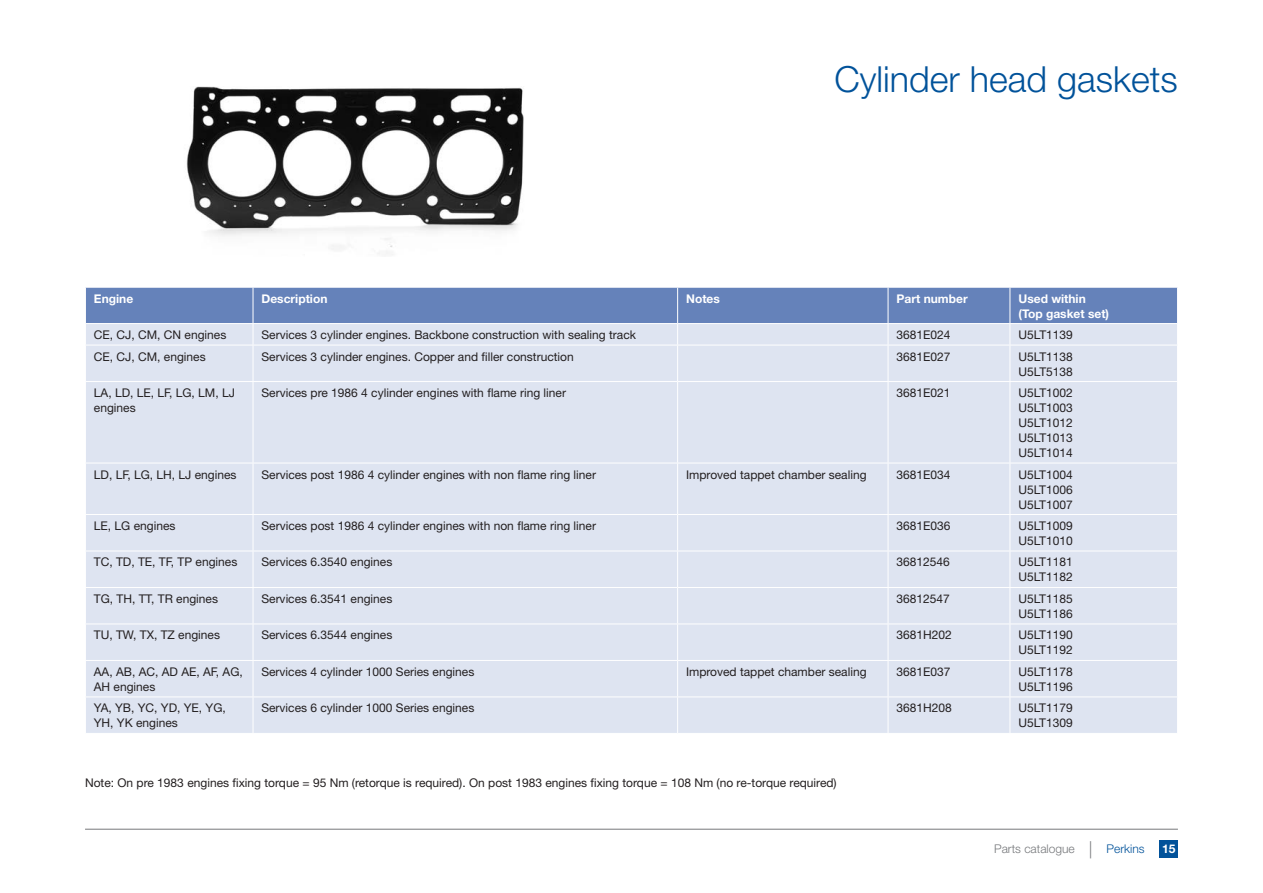
<style>
.page{position:relative;width:1263px;height:893px;background:#fff}
.page>*{position:absolute;margin:0;border:0;box-sizing:border-box;transform-origin:0 0}
.t1{font:300 36px "Helvetica Neue";color:#01529a}
.t2{font:12px/15px "Helvetica Neue";color:#231f20}
.t3{font:700 12px/15px "Helvetica Neue";color:#fff}
.t4{font:300 12px "Helvetica Neue";color:#76787b}
.s1{font-weight:100;font-size:23.1px}
.s2{color:#01529a}
</style>
<div class="page">
<div style="left:1159px;top:841px;width:19px;height:17px;background:#01529a"></div>
<hr style="left:85px;top:829px;width:1093px;height:1px;background:#76787b">
<div style="left:86px;top:346px;width:1091px;height:387px;background:#dee4f1"></div>
<svg style="left:85px;top:287px;width:1093px;height:58px;background:#96a9d0"></svg>
<hr style="left:253px;top:345px;width:1px;height:36px;background:#fff">
<hr style="left:677px;top:345px;width:1px;height:36px;background:#fff">
<hr style="left:888px;top:345px;width:1px;height:36px;background:#fff">
<hr style="left:1009px;top:345px;width:1px;height:36px;background:#fff">
<hr style="left:85px;top:381px;width:168px;height:1px;background:#fff">
<hr style="left:253px;top:381px;width:425px;height:1px;background:#fff">
<hr style="left:253px;top:382px;width:1px;height:81px;background:#fff">
<hr style="left:678px;top:381px;width:210px;height:1px;background:#fff">
<hr style="left:677px;top:382px;width:1px;height:81px;background:#fff">
<hr style="left:888px;top:381px;width:122px;height:1px;background:#fff">
<hr style="left:888px;top:382px;width:1px;height:81px;background:#fff">
<hr style="left:1010px;top:381px;width:168px;height:1px;background:#fff">
<hr style="left:1009px;top:382px;width:1px;height:81px;background:#fff">
<hr style="left:85px;top:463px;width:168px;height:1px;background:#fff">
<hr style="left:253px;top:463px;width:425px;height:1px;background:#fff">
<hr style="left:253px;top:463px;width:1px;height:51px;background:#fff">
<hr style="left:678px;top:463px;width:210px;height:1px;background:#fff">
<hr style="left:677px;top:463px;width:1px;height:51px;background:#fff">
<hr style="left:888px;top:463px;width:122px;height:1px;background:#fff">
<hr style="left:888px;top:463px;width:1px;height:51px;background:#fff">
<hr style="left:1010px;top:463px;width:168px;height:1px;background:#fff">
<hr style="left:1009px;top:463px;width:1px;height:51px;background:#fff">
<hr style="left:85px;top:514px;width:168px;height:1px;background:#fff">
<hr style="left:253px;top:514px;width:425px;height:1px;background:#fff">
<hr style="left:253px;top:515px;width:1px;height:36px;background:#fff">
<hr style="left:678px;top:514px;width:210px;height:1px;background:#fff">
<hr style="left:677px;top:515px;width:1px;height:36px;background:#fff">
<hr style="left:888px;top:514px;width:122px;height:1px;background:#fff">
<hr style="left:888px;top:515px;width:1px;height:36px;background:#fff">
<hr style="left:1010px;top:514px;width:168px;height:1px;background:#fff">
<hr style="left:1009px;top:515px;width:1px;height:36px;background:#fff">
<hr style="left:85px;top:551px;width:168px;height:1px;background:#fff">
<hr style="left:253px;top:551px;width:425px;height:1px;background:#fff">
<hr style="left:253px;top:551px;width:1px;height:36px;background:#fff">
<hr style="left:678px;top:551px;width:210px;height:1px;background:#fff">
<hr style="left:677px;top:551px;width:1px;height:36px;background:#fff">
<hr style="left:888px;top:551px;width:122px;height:1px;background:#fff">
<hr style="left:888px;top:551px;width:1px;height:36px;background:#fff">
<hr style="left:1010px;top:551px;width:168px;height:1px;background:#fff">
<hr style="left:1009px;top:551px;width:1px;height:36px;background:#fff">
<hr style="left:85px;top:587px;width:168px;height:1px;background:#fff">
<hr style="left:253px;top:587px;width:425px;height:1px;background:#fff">
<hr style="left:253px;top:588px;width:1px;height:36px;background:#fff">
<hr style="left:678px;top:587px;width:210px;height:1px;background:#fff">
<hr style="left:677px;top:588px;width:1px;height:36px;background:#fff">
<hr style="left:888px;top:587px;width:122px;height:1px;background:#fff">
<hr style="left:888px;top:588px;width:1px;height:36px;background:#fff">
<hr style="left:1010px;top:587px;width:168px;height:1px;background:#fff">
<hr style="left:1009px;top:588px;width:1px;height:36px;background:#fff">
<hr style="left:85px;top:624px;width:168px;height:1px;background:#fff">
<hr style="left:253px;top:624px;width:425px;height:1px;background:#fff">
<hr style="left:253px;top:624px;width:1px;height:36px;background:#fff">
<hr style="left:678px;top:624px;width:210px;height:1px;background:#fff">
<hr style="left:677px;top:624px;width:1px;height:36px;background:#fff">
<hr style="left:888px;top:624px;width:122px;height:1px;background:#fff">
<hr style="left:888px;top:624px;width:1px;height:36px;background:#fff">
<hr style="left:1010px;top:624px;width:168px;height:1px;background:#fff">
<hr style="left:1009px;top:624px;width:1px;height:36px;background:#fff">
<hr style="left:85px;top:660px;width:168px;height:1px;background:#fff">
<hr style="left:253px;top:660px;width:425px;height:1px;background:#fff">
<hr style="left:253px;top:661px;width:1px;height:36px;background:#fff">
<hr style="left:678px;top:660px;width:210px;height:1px;background:#fff">
<hr style="left:677px;top:661px;width:1px;height:36px;background:#fff">
<hr style="left:888px;top:660px;width:122px;height:1px;background:#fff">
<hr style="left:888px;top:661px;width:1px;height:36px;background:#fff">
<hr style="left:1010px;top:660px;width:168px;height:1px;background:#fff">
<hr style="left:1009px;top:661px;width:1px;height:36px;background:#fff">
<hr style="left:85px;top:697px;width:168px;height:1px;background:#fff">
<hr style="left:253px;top:697px;width:425px;height:1px;background:#fff">
<hr style="left:253px;top:697px;width:1px;height:36px;background:#fff">
<hr style="left:678px;top:697px;width:210px;height:1px;background:#fff">
<hr style="left:677px;top:697px;width:1px;height:36px;background:#fff">
<hr style="left:888px;top:697px;width:122px;height:1px;background:#fff">
<hr style="left:888px;top:697px;width:1px;height:36px;background:#fff">
<hr style="left:1010px;top:697px;width:168px;height:1px;background:#fff">
<hr style="left:1009px;top:697px;width:1px;height:36px;background:#fff">
<img style="left:186px;top:86px;width:338px;height:169px">
<p class="t1" style="left:834px;top:57px;width:345px">Cylinder head gaskets</p>
<p class="t3" style="left:94px;top:291px;width:41px">Engine</p>
<p class="t3" style="left:261px;top:291px;width:67px">Description</p>
<p class="t3" style="left:686px;top:291px;width:35px">Notes</p>
<p class="t3" style="left:896px;top:291px;width:73px">Part number</p>
<p class="t3" style="left:1018px;top:291px;width:92px">Used within (Top gasket set)</p>
<p class="t2" style="left:94px;top:327px;width:134px">CE, CJ, CM, CN engines</p>
<p class="t2" style="left:261px;top:327px;width:376px">Services 3 cylinder engines. Backbone construction with sealing track</p>
<p class="t2" style="left:896px;top:327px;width:56px">3681E024</p>
<p class="t2" style="left:1018px;top:327px;width:56px">U5LT1139</p>
<p class="t2" style="left:94px;top:349px;width:113px">CE, CJ, CM, engines</p>
<p class="t2" style="left:261px;top:349px;width:314px">Services 3 cylinder engines. Copper and filler construction</p>
<p class="t2" style="left:896px;top:349px;width:56px">3681E027</p>
<p class="t2" style="left:1018px;top:349px;width:56px">U5LT1138</p>
<p class="t2" style="left:1018px;top:364px;width:56px">U5LT5138</p>
<p class="t2" style="left:94px;top:385px;width:143px">LA, LD, LE, LF, LG, LM, LJ engines</p>
<p class="t2" style="left:261px;top:385px;width:306px">Services pre 1986 4 cylinder engines with flame ring liner</p>
<p class="t2" style="left:896px;top:385px;width:56px">3681E021</p>
<p class="t2" style="left:1018px;top:385px;width:56px">U5LT1002</p>
<p class="t2" style="left:1018px;top:400px;width:56px">U5LT1003</p>
<p class="t2" style="left:1018px;top:415px;width:56px">U5LT1012<br>U5LT1013</p>
<p class="t2" style="left:1018px;top:445px;width:56px">U5LT1014</p>
<p class="t2" style="left:94px;top:467px;width:144px">LD, LF, LG, LH, LJ engines</p>
<p class="t2" style="left:261px;top:467px;width:336px">Services post 1986 4 cylinder engines with non flame ring liner</p>
<p class="t2" style="left:686px;top:467px;width:182px">Improved tappet chamber sealing</p>
<p class="t2" style="left:896px;top:467px;width:56px">3681E034</p>
<p class="t2" style="left:1018px;top:467px;width:56px">U5LT1004</p>
<p class="t2" style="left:1018px;top:482px;width:56px">U5LT1006<br>U5LT1007</p>
<p class="t2" style="left:94px;top:518px;width:83px">LE, LG engines</p>
<p class="t2" style="left:261px;top:518px;width:336px">Services post 1986 4 cylinder engines with non flame ring liner</p>
<p class="t2" style="left:896px;top:518px;width:56px">3681E036</p>
<p class="t2" style="left:1018px;top:518px;width:56px">U5LT1009</p>
<p class="t2" style="left:1018px;top:533px;width:56px">U5LT1010</p>
<p class="t2" style="left:94px;top:554px;width:145px">TC, TD, TE, TF, TP engines</p>
<p class="t2" style="left:261px;top:554px;width:132px">Services 6.3540 engines</p>
<p class="t2" style="left:896px;top:554px;width:55px">36812546</p>
<p class="t2" style="left:1018px;top:554px;width:56px">U5LT1181</p>
<p class="t2" style="left:1018px;top:569px;width:56px">U5LT1182</p>
<p class="t2" style="left:94px;top:591px;width:126px">TG, TH, TT, TR engines</p>
<p class="t2" style="left:261px;top:591px;width:132px">Services 6.3541 engines</p>
<p class="t2" style="left:896px;top:591px;width:55px">36812547</p>
<p class="t2" style="left:1018px;top:591px;width:56px">U5LT1185</p>
<p class="t2" style="left:1018px;top:606px;width:56px">U5LT1186</p>
<p class="t2" style="left:94px;top:627px;width:128px">TU, TW, TX, TZ engines</p>
<p class="t2" style="left:261px;top:627px;width:132px">Services 6.3544 engines</p>
<p class="t2" style="left:896px;top:627px;width:57px">3681H202</p>
<p class="t2" style="left:1018px;top:627px;width:56px">U5LT1190</p>
<p class="t2" style="left:1018px;top:642px;width:56px">U5LT1192</p>
<p class="t2" style="left:94px;top:664px;width:151px">AA, AB, AC, AD AE, AF, AG,<br>AH engines</p>
<p class="t2" style="left:261px;top:664px;width:214px">Services 4 cylinder 1000 Series engines</p>
<p class="t2" style="left:686px;top:664px;width:182px">Improved tappet chamber sealing</p>
<p class="t2" style="left:896px;top:664px;width:56px">3681E037</p>
<p class="t2" style="left:1018px;top:664px;width:56px">U5LT1178</p>
<p class="t2" style="left:1018px;top:679px;width:56px">U5LT1196</p>
<p class="t2" style="left:94px;top:700px;width:134px">YA, YB, YC, YD, YE, YG,<br>YH, YK engines</p>
<p class="t2" style="left:261px;top:700px;width:214px">Services 6 cylinder 1000 Series engines</p>
<p class="t2" style="left:896px;top:700px;width:57px">3681H208</p>
<p class="t2" style="left:1018px;top:700px;width:56px">U5LT1179</p>
<p class="t2" style="left:1018px;top:715px;width:56px">U5LT1309</p>
<p class="t2" style="left:85px;top:775px;width:753px">Note: On pre 1983 engines fixing torque = 95 Nm (retorque is required). On post 1983 engines fixing torque = 108 Nm (no re-torque required)</p>
<p class="t4" style="left:994px;top:842px;width:152px">Parts catalogue <span class="s1">|</span> <span class="s2">Perkins</span></p>
<p class="t3" style="left:1162px;top:841px;width:15px">15</p>
</div>
